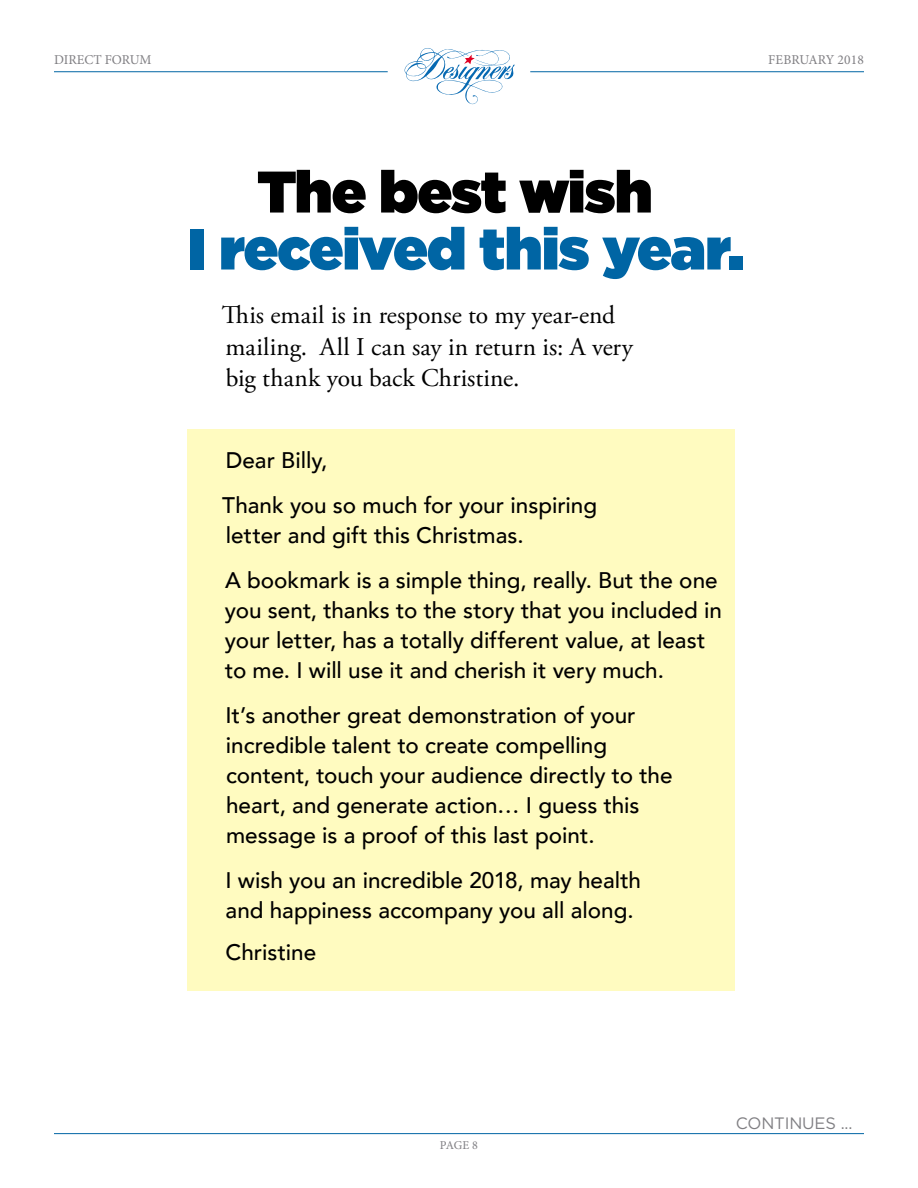
<style>
.page{position:relative;width:918px;height:1188px;background:#fff}
.page>*{position:absolute;margin:0;border:0;box-sizing:border-box;transform-origin:0 0}
.t1{font:900 58.5px "Gotham";letter-spacing:-.02em;color:#0065a4}
.t2{font:900 58.5px "Gotham";letter-spacing:-.02em;color:#000}
.t3{font:25.5px/31.5px "Adobe Garamond Pro";letter-spacing:.005em;color:#000}
.t4{font:500 22.5px/30px "Avenir";color:#000}
.t5{font:16.5px "Gotham";letter-spacing:-.01em;color:#807f83}
.t6{font:13.5px "Minion Pro";color:#807f83}
.t7{font:12px "Minion Pro";color:#807f83}
</style>
<div class="page">
<div style="left:187px;top:429px;width:547px;height:562px;background:#fffbc0"></div>
<hr style="left:54px;top:1133px;width:810px;height:1px;background:#0065a4">
<hr style="left:54px;top:71px;width:334px;height:1px;background:#0065a4">
<hr style="left:530px;top:71px;width:334px;height:1px;background:#0065a4">
<svg style="left:404px;top:48px;width:111px;height:56px"></svg>
<p class="t6" style="left:54px;top:50px;width:99px">DIRECT FORUM</p>
<p class="t6" style="left:768px;top:50px;width:97px">FEBRUARY 2018</p>
<h1 class="t2" style="left:257px;top:158px;width:397px">The best wish</h1>
<h1 class="t1" style="left:188px;top:215px;width:557px">I received this year.</h1>
<p class="t3" style="left:222px;top:300px;width:413px">This email is in response to my year-end mailing. All I can say in return is: A very big thank you back Christine.</p>
<p class="t4" style="left:222px;top:437px;width:376px;line-height:45px">Dear Billy,<br>Thank you so much for your inspiring</p>
<p class="t4" style="left:225px;top:512px;width:494px;line-height:45px">letter and gift this Christmas.<br>A bookmark is a simple thing, really. But the one</p>
<p class="t4" style="left:225px;top:594px;width:499px">you sent, thanks to the story that you included in your letter, has a totally different value, at least to me. I will use it and cherish it very much.</p>
<p class="t4" style="left:225px;top:699px;width:449px">It’s another great demonstration of your incredible talent to create compelling content, touch your audience directly to the heart, and generate action… I guess this message is a proof of this last point.</p>
<p class="t4" style="left:225px;top:864px;width:417px">I wish you an incredible 2018, may health and happiness accompany you all along.</p>
<p class="t4" style="left:226px;top:936px;width:92px">Christine</p>
<p class="t7" style="left:440px;top:1137px;width:40px">PAGE 8</p>
<p class="t5" style="left:736px;top:1114px;width:118px">CONTINUES ...</p>
</div>
